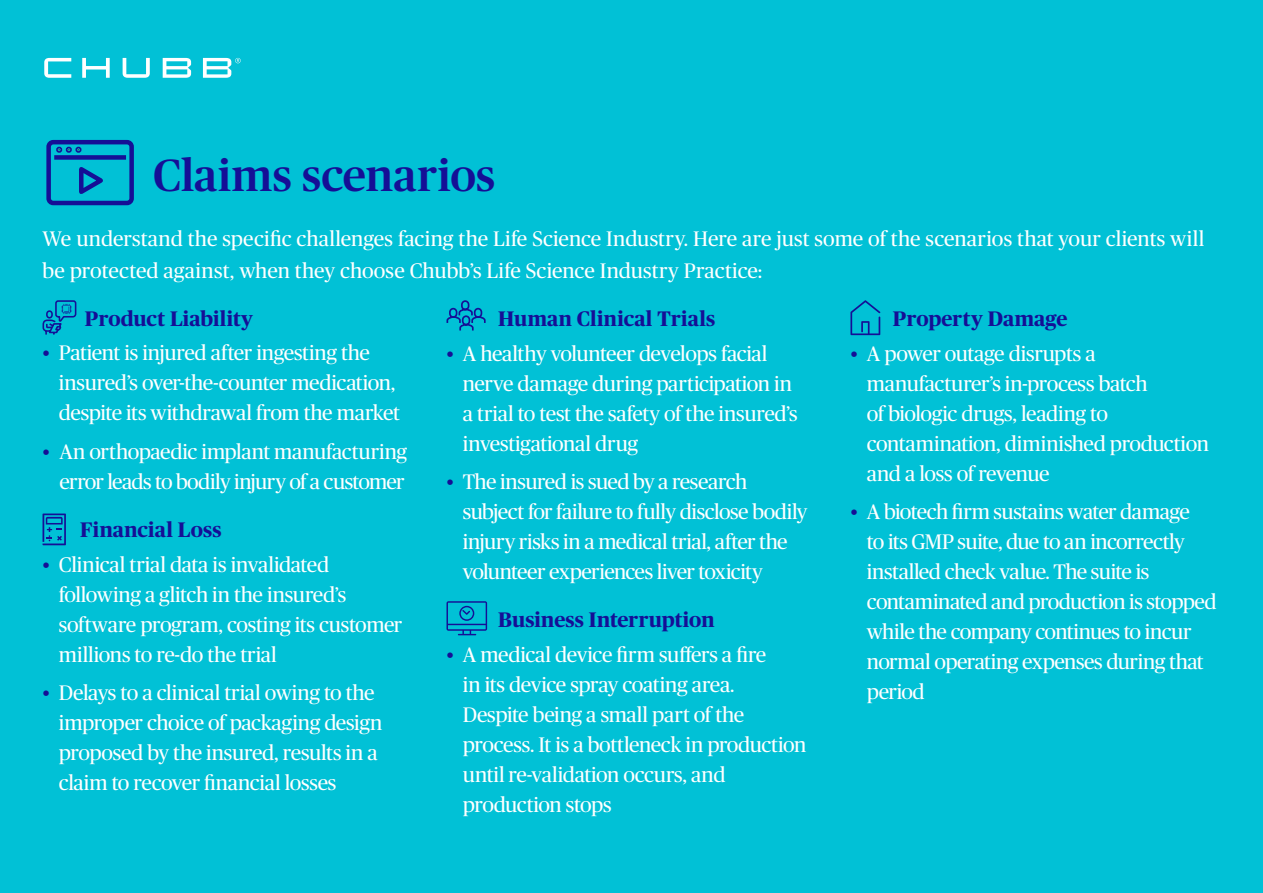
<style>
.page{position:relative;width:1263px;height:893px;background:#01c1d6}
.page>*{position:absolute;margin:0;border:0;box-sizing:border-box;transform-origin:0 0}
.t1{font:500 45px "Chubb Publico";letter-spacing:.005em;color:#150f96}
.t2{font:21px/30px "Chubb Publico";letter-spacing:-.015em;color:#fff}
.t3{font:21px/31.5px "Chubb Publico";letter-spacing:.005em;color:#fff}
.t4{font:700 21px "Chubb Publico";letter-spacing:.01em;color:#150f96}
.s1{color:#150f96}
</style>
<div class="page">
<svg style="left:42px;top:300px;width:35px;height:35px"></svg>
<svg style="left:446px;top:300px;width:40px;height:31px"></svg>
<svg style="left:79px;top:167px;width:24px;height:27px"></svg>
<div style="left:54px;top:155px;width:72px;height:5px;background:#150f96"></div>
<svg style="left:56px;top:147px;width:25px;height:6px"></svg>
<div style="left:46px;top:140px;width:88px;height:65px;border:4px solid #150f96;border-radius:5px"></div>
<svg style="left:43px;top:513px;width:23px;height:32px"></svg>
<svg style="left:850px;top:300px;width:30px;height:35px"></svg>
<svg style="left:446px;top:601px;width:41px;height:34px"></svg>
<svg style="left:44px;top:58px;width:197px;height:20px"></svg>
<h1 class="t1" style="left:153px;top:143px;width:344px">Claims scenarios</h1>
<p class="t3" style="left:43px;top:222px;width:1163px">We understand the specific challenges facing the Life Science Industry. Here are just some of the scenarios that your clients will be protected against, when they choose Chubb’s Life Science Industry Practice:</p>
<p class="t4" style="left:85px;top:304px;width:170px">Product Liability</p>
<p class="t2" style="left:59px;top:337px;width:342px;text-indent:-16px"><span class="s1">•</span> Patient is injured after ingesting the insured’s over-the-counter medication, despite its withdrawal from the market</p>
<p class="t2" style="left:43px;top:436px;width:366px;text-align:right"><span class="s1">•</span> An orthopaedic implant manufacturing error leads to bodily injury of a customer</p>
<p class="t4" style="left:80px;top:515px;width:143px">Financial Loss</p>
<p class="t2" style="left:59px;top:548px;width:345px;text-indent:-16px"><span class="s1">•</span> Clinical trial data is invalidated following a glitch in the insured’s software program, costing its customer millions to re-do the trial</p>
<p class="t2" style="left:59px;top:677px;width:325px;text-indent:-16px"><span class="s1">•</span> Delays to a clinical trial owing to the improper choice of packaging design proposed by the insured, results in a claim to recover financial losses</p>
<p class="t4" style="left:498px;top:304px;width:218px">Human Clinical Trials</p>
<p class="t2" style="left:463px;top:337px;width:336px;text-indent:-16px"><span class="s1">•</span> A healthy volunteer develops facial nerve damage during participation in a trial to test the safety of the insured’s investigational drug</p>
<p class="t2" style="left:463px;top:466px;width:346px;text-indent:-16px"><span class="s1">•</span> The insured is sued by a research subject for failure to fully disclose bodily injury risks in a medical trial, after the volunteer experiences liver toxicity</p>
<p class="t4" style="left:498px;top:605px;width:218px">Business Interruption</p>
<p class="t2" style="left:463px;top:638px;width:345px;text-indent:-16px"><span class="s1">•</span> A medical device firm suffers a fire<br>in its device spray coating area.<br>Despite being a small part of the process. It is a bottleneck in production until re-validation occurs, and production stops</p>
<p class="t4" style="left:893px;top:304px;width:176px">Property Damage</p>
<p class="t2" style="left:867px;top:337px;width:343px;text-indent:-16px"><span class="s1">•</span> A power outage disrupts a manufacturer’s in-process batch<br>of biologic drugs, leading to contamination, diminished production and a loss of revenue</p>
<p class="t2" style="left:867px;top:496px;width:351px;text-indent:-16px"><span class="s1">•</span> A biotech firm sustains water damage<br>to its GMP suite, due to an incorrectly installed check value. The suite is contaminated and production is stopped while the company continues to incur normal operating expenses during that period</p>
</div>
